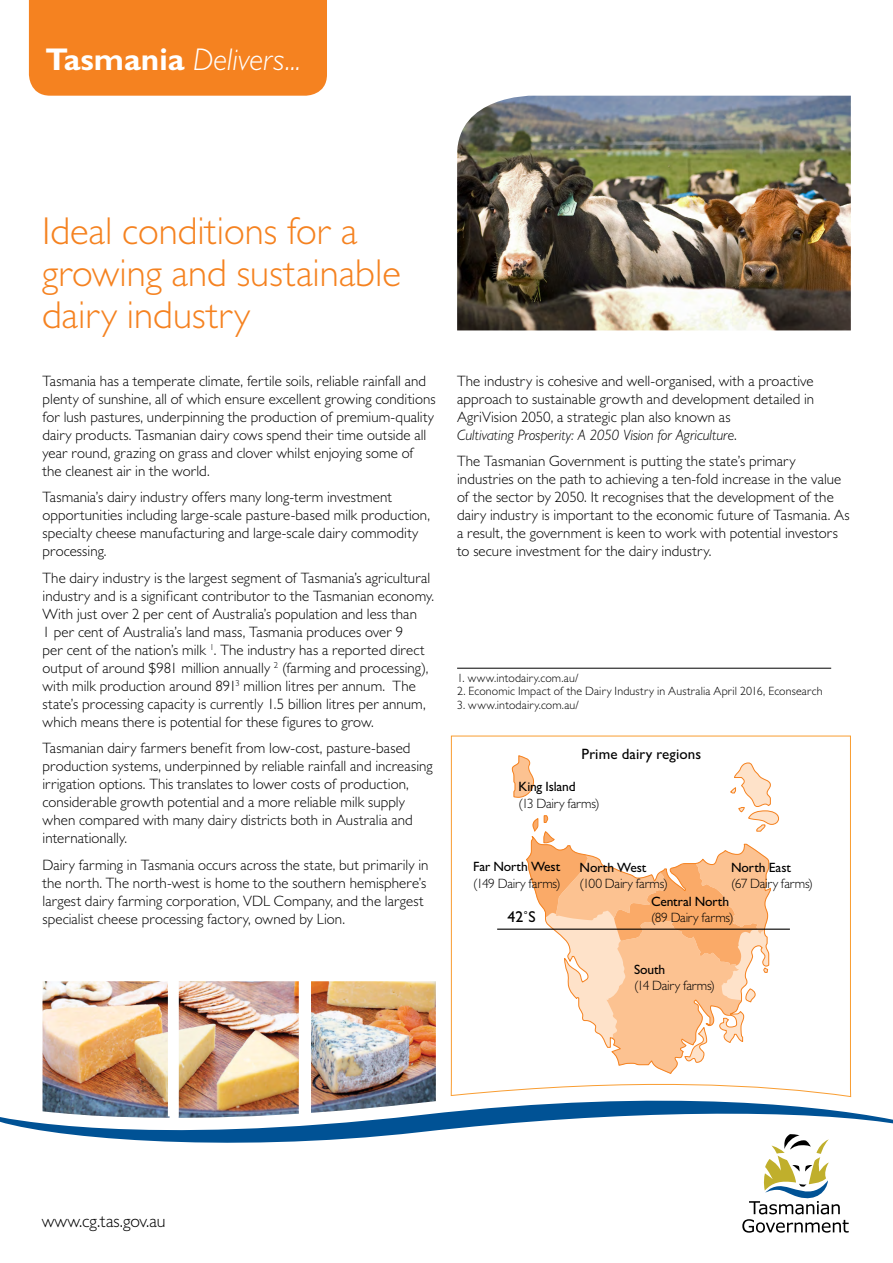
<style>
.page{position:relative;width:893px;height:1263px;background:#fff}
.page>*{position:absolute;margin:0;border:0;box-sizing:border-box;transform-origin:0 0}
.t1{font:300 39px/42px "Gill Sans MT Std";color:#f58220}
.t2{font:italic 300 31.5px "Gill Sans MT Std";color:#fff}
.t3{font:300 18px "Gill Sans MT Std";color:#000}
.t4{font:500 15.75px "Gill Sans MT Std";color:#000}
.t5{font:300 15px/18px "Gill Sans MT Std";letter-spacing:.005em;color:#000}
.t6{font:500 15px "Gill Sans MT Std";letter-spacing:.005em;color:#000}
.t7{font:300 13.5px "Gill Sans MT Std";letter-spacing:-.015em;color:#000}
.t8{font:500 13.5px "Gill Sans MT Std";letter-spacing:-.01em;color:#000}
.t9{font:300 12px "Gill Sans MT Std";letter-spacing:.015em;color:#000}
.s1{font-weight:700;font-style:normal}
.s2{font-style:italic}
</style>
<div class="page">
<img style="left:43px;top:981px;width:393px;height:94px">
<div style="left:29px;top:0;width:298px;height:96px;background:#f58220"></div>
<img style="left:457px;top:96px;width:394px;height:234px">
<svg style="left:450px;top:735px;width:401px;height:340px"></svg>
<div style="left:168px;top:973px;width:10px;height:143px;background:#fff"></div>
<div style="left:299px;top:973px;width:10px;height:143px;background:#fff"></div>
<img style="left:42px;top:1075px;width:809px;height:12px">
<svg style="left:0;top:1087px;width:893px;height:56px"></svg>
<svg style="left:742px;top:1134px;width:107px;height:99px"></svg>
<hr style="left:457px;top:668px;width:374px;height:1px;background:#000">
<svg style="left:512px;top:755px;width:267px;height:319px"></svg>
<hr style="left:497px;top:928px;width:293px;height:2px;background:#000">
<h2 class="t2" style="left:45px;top:41px;width:257px"><span class="s1">Tasmania</span> Delivers...</h2>
<h1 class="t1" style="left:42px;top:209px;width:360px">Ideal conditions for a growing and sustainable dairy industry</h1>
<p class="t5" style="left:43px;top:371px;width:395px">Tasmania has a temperate climate, fertile soils, reliable rainfall and plenty of sunshine, all of which ensure excellent growing conditions for lush pastures, underpinning the production of premium-quality dairy products. Tasmanian dairy cows spend their time outside all year round, grazing on grass and clover whilst enjoying some of the cleanest air in the world.</p>
<p class="t5" style="left:43px;top:488px;width:389px">Tasmania’s dairy industry offers many long-term investment opportunities including large-scale pasture-based milk production, specialty cheese manufacturing and large-scale dairy commodity processing.</p>
<p class="t5" style="left:43px;top:568px;width:393px">The dairy industry is the largest segment of Tasmania’s agricultural industry and is a significant contributor to the Tasmanian economy.<br>With just over 2 per cent of Australia’s population and less than<br>1 per cent of Australia’s land mass, Tasmania produces over 9<br>per cent of the nation’s milk <sup>1</sup>. The industry has a reported direct output of around $981 million annually <sup>2</sup> (farming and processing), with milk production around 891<sup>3</sup> million litres per annum. The state’s processing capacity is currently 1.5 billion litres per annum, which means there is potential for these figures to grow.</p>
<p class="t5" style="left:43px;top:739px;width:392px">Tasmanian dairy farmers benefit from low-cost, pasture-based production systems, underpinned by reliable rainfall and increasing irrigation options. This translates to lower costs of production, considerable growth potential and a more reliable milk supply when compared with many dairy districts both in Australia and internationally.</p>
<p class="t5" style="left:43px;top:855px;width:388px">Dairy farming in Tasmania occurs across the state, but primarily in the north. The north-west is home to the southern hemisphere’s largest dairy farming corporation, VDL Company, and the largest specialist cheese processing factory, owned by Lion.</p>
<p class="t5" style="left:457px;top:371px;width:359px">The industry is cohesive and well-organised, with a proactive approach to sustainable growth and development detailed in AgriVision 2050, a strategic plan also known as<br><span class="s2">Cultivating Prosperity: A 2050 Vision for Agriculture</span>.</p>
<p class="t5" style="left:457px;top:452px;width:394px">The Tasmanian Government is putting the state’s primary industries on the path to achieving a ten-fold increase in the value of the sector by 2050. It recognises that the development of the dairy industry is important to the economic future of Tasmania. As a result, the government is keen to work with potential investors to secure investment for the dairy industry.</p>
<p class="t9" style="left:457px;top:671px;width:123px">1. www.intodairy.com.au/</p>
<p class="t9" style="left:457px;top:684px;width:367px">2. Economic Impact of the Dairy Industry in Australia April 2016, Econsearch</p>
<p class="t9" style="left:457px;top:698px;width:123px">3. www.intodairy.com.au/</p>
<p class="t6" style="left:581px;top:745px;width:121px">Prime dairy regions</p>
<p class="t8" style="left:519px;top:779px;width:58px">King Island</p>
<p class="t7" style="left:519px;top:795px;width:82px">(13 Dairy farms)</p>
<p class="t8" style="left:473px;top:859px;width:89px">Far North West</p>
<p class="t7" style="left:473px;top:875px;width:89px">(149 Dairy farms)</p>
<p class="t8" style="left:580px;top:860px;width:68px">North West</p>
<p class="t7" style="left:580px;top:876px;width:90px">(100 Dairy farms)</p>
<p class="t8" style="left:731px;top:860px;width:61px">North East</p>
<p class="t7" style="left:731px;top:876px;width:83px">(67 Dairy farms)</p>
<p class="t4" style="left:508px;top:907px;width:30px">42˚S</p>
<p class="t8" style="left:651px;top:894px;width:80px">Central North</p>
<p class="t7" style="left:651px;top:910px;width:84px">(89 Dairy farms)</p>
<p class="t8" style="left:634px;top:961px;width:33px">South</p>
<p class="t7" style="left:634px;top:977px;width:83px">(14 Dairy farms)</p>
<p class="t3" style="left:42px;top:1210px;width:125px">www.cg.tas.gov.au</p>
</div>
